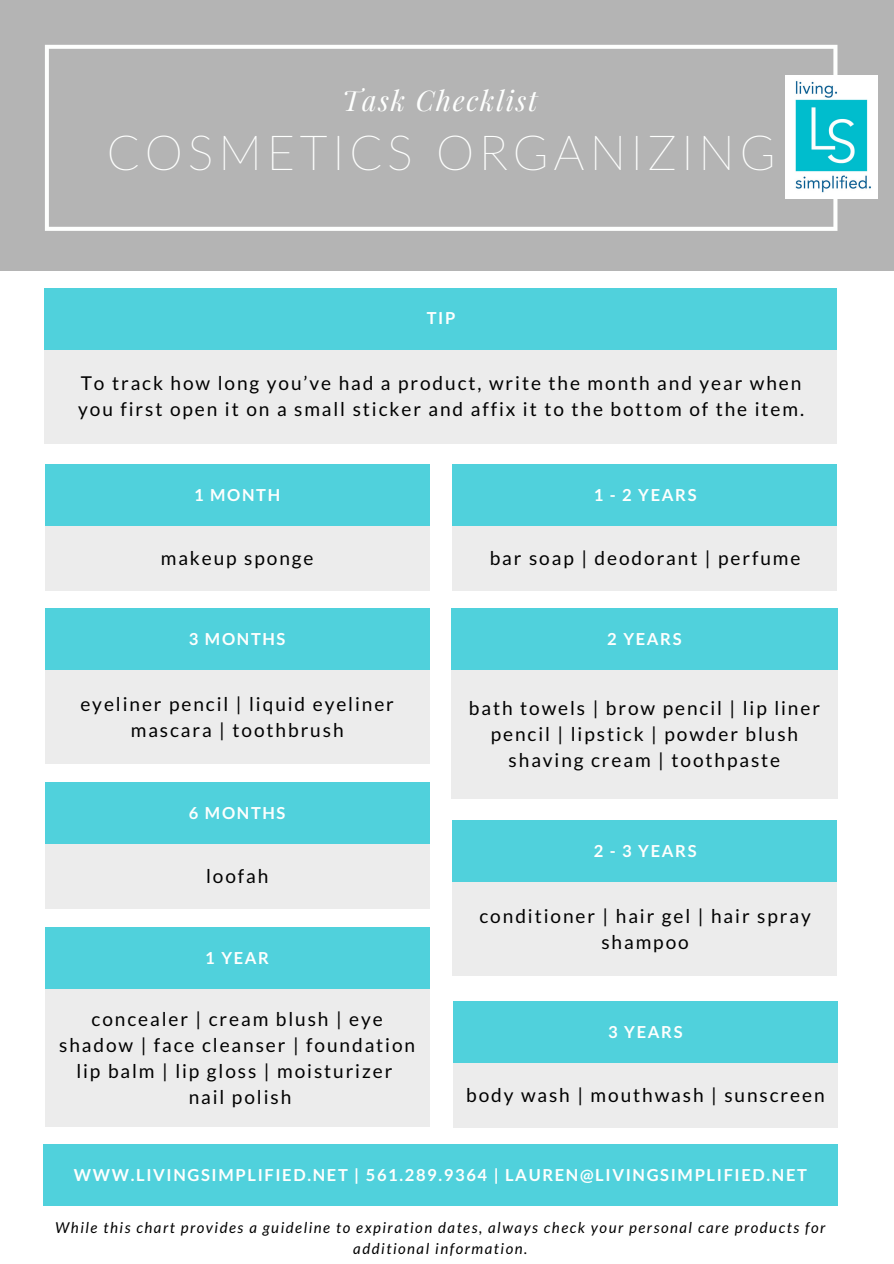
<style>
.page{position:relative;width:894px;height:1264px;background:#fff}
.page>*{position:absolute;margin:0;border:0;box-sizing:border-box;transform-origin:0 0}
.t1{font:100 48.45px "Lato";letter-spacing:.1em;color:#fefffe}
.t2{font:italic 27.9px "Playfair Display";letter-spacing:.06em;color:#fefffe}
.t3{font:19.05px/26px "Lato";letter-spacing:.1em;color:#000;text-align:center}
.t4{font:700 16.5px "Lato";letter-spacing:.1em;color:#fefffe}
.t5{font:italic 15px/20.2px "Lato";letter-spacing:.1em;color:#000;text-align:center}
</style>
<div class="page">
<div style="left:0;top:0;width:893px;height:270px;background:#b4b4b4"></div>
<svg style="left:45px;top:45px;width:792px;height:186px"></svg>
<img style="left:785px;top:75px;width:92px;height:123px">
<div style="left:43px;top:1144px;width:794px;height:62px;background:#50d1dc"></div>
<div style="left:45px;top:526px;width:384px;height:64px;background:#ececec"></div>
<div style="left:45px;top:464px;width:384px;height:62px;background:#50d1dc"></div>
<div style="left:45px;top:608px;width:384px;height:62px;background:#50d1dc"></div>
<div style="left:45px;top:670px;width:384px;height:93px;background:#ececec"></div>
<div style="left:45px;top:926px;width:384px;height:62px;background:#50d1dc"></div>
<div style="left:45px;top:989px;width:384px;height:137px;background:#ececec"></div>
<div style="left:45px;top:287px;width:791px;height:62px;background:#50d1dc"></div>
<div style="left:45px;top:350px;width:791px;height:93px;background:#ececec"></div>
<div style="left:451px;top:608px;width:386px;height:62px;background:#50d1dc"></div>
<div style="left:451px;top:670px;width:386px;height:128px;background:#ececec"></div>
<div style="left:452px;top:526px;width:384px;height:64px;background:#ececec"></div>
<div style="left:452px;top:464px;width:384px;height:62px;background:#50d1dc"></div>
<div style="left:45px;top:844px;width:384px;height:64px;background:#ececec"></div>
<div style="left:45px;top:782px;width:384px;height:62px;background:#50d1dc"></div>
<div style="left:452px;top:820px;width:384px;height:62px;background:#50d1dc"></div>
<div style="left:452px;top:882px;width:384px;height:94px;background:#ececec"></div>
<div style="left:453px;top:1063px;width:384px;height:64px;background:#ececec"></div>
<div style="left:453px;top:1000px;width:384px;height:62px;background:#50d1dc"></div>
<p class="t2" style="left:342px;top:81px;width:197px">Task Checklist</p>
<p class="t1" style="left:107px;top:131px;width:670px">COSMETICS ORGANIZING</p>
<p class="t4" style="left:426px;top:308px;width:30px">TIP</p>
<p class="t3" style="left:78px;top:369px;width:727px;text-align:left">To track how long you’ve had a product, write the month and year when you first open it on a small sticker and affix it to the bottom of the item.</p>
<p class="t4" style="left:194px;top:484px;width:87px">1 MONTH</p>
<p class="t3" style="left:161px;top:544px;width:154px">makeup sponge</p>
<p class="t4" style="left:189px;top:628px;width:98px">3 MONTHS</p>
<p class="t3" style="left:80px;top:690px;width:315px">eyeliner pencil | liquid eyeliner</p>
<p class="t3" style="left:131px;top:716px;width:214px">mascara | toothbrush</p>
<p class="t4" style="left:189px;top:802px;width:98px">6 MONTHS</p>
<p class="t3" style="left:206px;top:862px;width:64px">loofah</p>
<p class="t4" style="left:205px;top:947px;width:65px">1 YEAR</p>
<p class="t3" style="left:59px;top:1005px;width:357px">concealer | cream blush | eye shadow | face cleanser | foundation lip balm | lip gloss | moisturizer nail polish</p>
<p class="t4" style="left:593px;top:484px;width:104px">1 - 2 YEARS</p>
<p class="t3" style="left:489px;top:544px;width:312px">bar soap | deodorant | perfume</p>
<p class="t4" style="left:607px;top:628px;width:76px">2 YEARS</p>
<p class="t3" style="left:468px;top:694px;width:352px">bath towels | brow pencil | lip liner pencil | lipstick | powder blush shaving cream | toothpaste</p>
<p class="t4" style="left:593px;top:840px;width:104px">2 - 3 YEARS</p>
<p class="t3" style="left:479px;top:902px;width:333px">conditioner | hair gel | hair spray shampoo</p>
<p class="t4" style="left:608px;top:1021px;width:76px">3 YEARS</p>
<p class="t3" style="left:466px;top:1081px;width:360px">body wash | mouthwash | sunscreen</p>
<p class="t4" style="left:74px;top:1164px;width:734px">WWW.LIVINGSIMPLIFIED.NET | 561.289.9364 | LAUREN@LIVINGSIMPLIFIED.NET</p>
<p class="t5" style="left:55px;top:1217px;width:771px">While this chart provides a guideline to expiration dates, always check your personal care products for additional information.</p>
</div>
